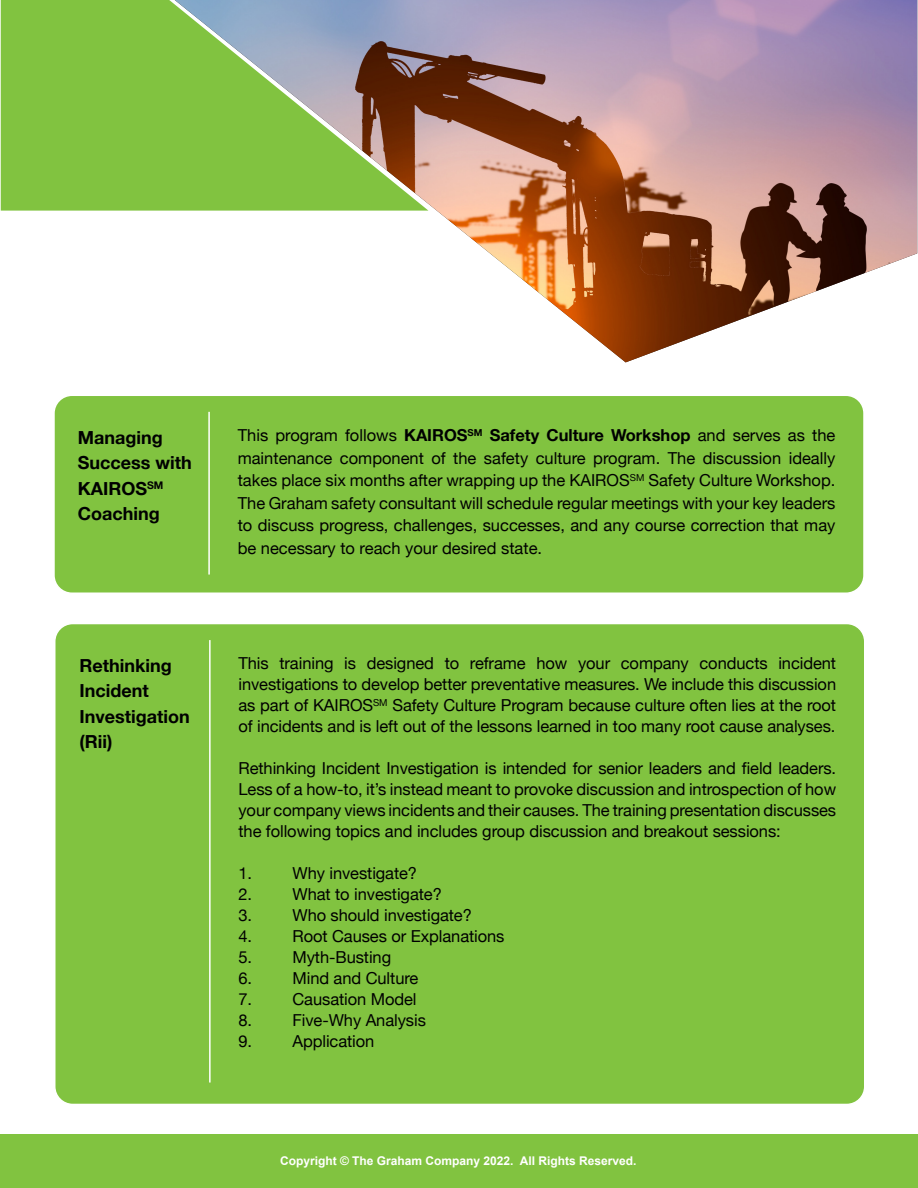
<style>
.page{position:relative;width:918px;height:1188px;background:#fff}
.page>*{position:absolute;margin:0;border:0;box-sizing:border-box;transform-origin:0 0}
.t1{font:700 18px/25.5px "Helvetica Neue";color:#000001}
.t2{font:16.5px/21px "Helvetica Neue";letter-spacing:-.005em;color:#000001;text-align:justify}
.t3{font:700 12px "Arial";color:#fff}
.s1{font-weight:700}
</style>
<div class="page">
<div style="left:54px;top:395px;width:810px;height:198px;background:#81c340;border-radius:18px"></div>
<div style="left:53px;top:395px;width:812px;height:199px;border:2px solid #fff;border-radius:18px"></div>
<img style="left:428px;top:0;width:489px;height:362px">
<svg style="left:1px;top:0;width:427px;height:211px;background:#87b35a"></svg>
<div style="left:0;top:1134px;width:918px;height:54px;background:#81c340"></div>
<hr style="left:208px;top:412px;width:2px;height:163px;background:#fff">
<div style="left:55px;top:624px;width:810px;height:480px;background:#81c340;border-radius:18px"></div>
<hr style="left:209px;top:640px;width:2px;height:443px;background:#fff">
<p class="t1" style="left:78px;top:425px;width:115px">Managing<br>Success with<br>KAIROS<sup>SM<br></sup>Coaching</p>
<p class="t1" style="left:79px;top:653px;width:112px">Rethinking<br>Incident<br>Investigation</p>
<p class="t1" style="left:79px;top:730px;width:34px">(Rii)</p>
<p class="t2" style="left:238px;top:425px;width:599px;line-height:22.5px">This program follows <span class="s1">KAIROS</span><sup>SM</sup> <span class="s1">Safety Culture Workshop</span> and serves as the maintenance component of the safety culture program. The discussion ideally takes place six months after wrapping up the KAIROS<sup>SM</sup> Safety Culture Workshop.<br>The Graham safety consultant will schedule regular meetings with your key leaders to discuss progress, challenges, successes, and any course correction that may be necessary to reach your desired state.</p>
<p class="t2" style="left:238px;top:654px;width:599px">This training is designed to reframe how your company conducts incident investigations to develop better preventative measures. We include this discussion as part of KAIROS<sup>SM</sup> Safety Culture Program because culture often lies at the root of incidents and is left out of the lessons learned in too many root cause analyses.</p>
<p class="t2" style="left:238px;top:759px;width:599px">Rethinking Incident Investigation is intended for senior leaders and field leaders.<br>Less of a how-to, it’s instead meant to provoke discussion and introspection of how your company views incidents and their causes. The training presentation discusses the following topics and includes group discussion and breakout sessions:</p>
<p class="t2" style="left:238px;top:864px;width:15px">1.</p>
<p class="t2" style="left:292px;top:864px;width:126px">Why investigate?</p>
<p class="t2" style="left:238px;top:885px;width:15px">2.</p>
<p class="t2" style="left:292px;top:885px;width:151px">What to investigate?</p>
<p class="t2" style="left:238px;top:906px;width:15px">3.</p>
<p class="t2" style="left:292px;top:906px;width:181px">Who should investigate?</p>
<p class="t2" style="left:238px;top:927px;width:15px">4.</p>
<p class="t2" style="left:292px;top:927px;width:214px">Root Causes or Explanations</p>
<p class="t2" style="left:238px;top:948px;width:15px">5.</p>
<p class="t2" style="left:292px;top:948px;width:100px">Myth-Busting</p>
<p class="t2" style="left:238px;top:969px;width:15px">6.</p>
<p class="t2" style="left:292px;top:969px;width:127px">Mind and Culture</p>
<p class="t2" style="left:238px;top:990px;width:15px">7.</p>
<p class="t2" style="left:292px;top:990px;width:126px">Causation Model</p>
<p class="t2" style="left:238px;top:1011px;width:15px">8.</p>
<p class="t2" style="left:292px;top:1011px;width:135px">Five-Why Analysis</p>
<p class="t2" style="left:238px;top:1032px;width:15px">9.</p>
<p class="t2" style="left:292px;top:1032px;width:83px">Application</p>
<p class="t3" style="left:280px;top:1152px;width:358px">Copyright © The Graham Company 2022. All Rights Reserved.</p>
</div>
